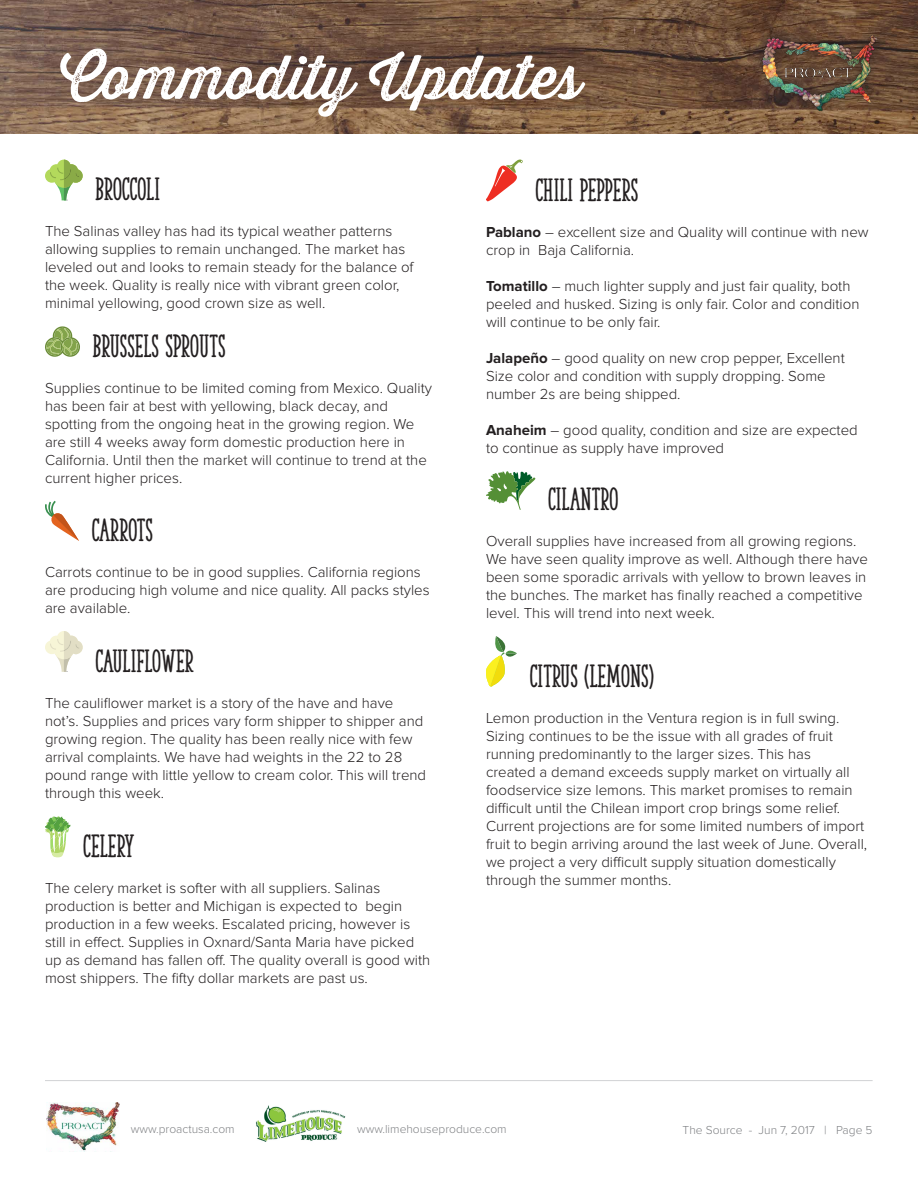
<style>
.page{position:relative;width:918px;height:1188px;background:#fff}
.page>*{position:absolute;margin:0;border:0;box-sizing:border-box;transform-origin:0 0}
.t1{font:60px "Thirsty Rough Reg One";color:#fff}
.t2{font:30px "The Serif Hand Extrablack";color:#231f20}
.t3{font:700 27px "Proxima Nova";color:#fff}
.t4{font:300 15px/18px "Proxima Nova";color:#231f20}
.t5{font:300 12px "Proxima Nova";color:#808285}
.s1{font-weight:700}
</style>
<div class="page">
<hr style="left:45px;top:1080px;width:828px;height:1px;background:#d1d2d4">
<img style="left:0;top:0;width:918px;height:134px">
<div style="left:752px;top:25px;width:133px;height:94px;background:#231f20;opacity:.6"></div>
<img style="left:761px;top:36px;width:115px;height:76px">
<img style="left:46px;top:1102px;width:74px;height:49px">
<img style="left:256px;top:1105px;width:90px;height:37px">
<svg style="left:45px;top:160px;width:38px;height:40px"></svg>
<svg style="left:45px;top:326px;width:35px;height:31px"></svg>
<svg style="left:45px;top:501px;width:34px;height:40px"></svg>
<svg style="left:45px;top:631px;width:38px;height:41px"></svg>
<svg style="left:45px;top:816px;width:26px;height:42px"></svg>
<svg style="left:486px;top:160px;width:37px;height:41px"></svg>
<svg style="left:486px;top:471px;width:49px;height:39px"></svg>
<svg style="left:486px;top:636px;width:31px;height:51px"></svg>
<h1 class="t1" style="left:60px;top:33px;width:523px">Commodity Updates</h1>
<h3 class="t3" style="left:227px;top:80px;width:138px">Jun 7, 2017</h3>
<h2 class="t2" style="left:95px;top:171px;width:66px">BROCCOLI</h2>
<p class="t4" style="left:45px;top:223px;width:370px">The Salinas valley has had its typical weather patterns allowing supplies to remain unchanged. The market has leveled out and looks to remain steady for the balance of the week. Quality is really nice with vibrant green color, minimal yellowing, good crown size as well.</p>
<h2 class="t2" style="left:93px;top:328px;width:134px">BRUSSELS SPROUTS</h2>
<p class="t4" style="left:45px;top:379px;width:389px">Supplies continue to be limited coming from Mexico. Quality has been fair at best with yellowing, black decay, and spotting from the ongoing heat in the growing region. We are still 4 weeks away form domestic production here in California. Until then the market will continue to trend at the current higher prices.</p>
<h2 class="t2" style="left:92px;top:512px;width:63px">CARROTS</h2>
<p class="t4" style="left:45px;top:564px;width:386px">Carrots continue to be in good supplies. California regions are producing high volume and nice quality. All packs styles are available.</p>
<h2 class="t2" style="left:95px;top:643px;width:100px">CAULIFLOWER</h2>
<p class="t4" style="left:45px;top:694px;width:383px">The cauliflower market is a story of the have and have not’s. Supplies and prices vary form shipper to shipper and growing region. The quality has been really nice with few arrival complaints. We have had weights in the 22 to 28 pound range with little yellow to cream color. This will trend through this week.</p>
<h2 class="t2" style="left:83px;top:828px;width:52px">CELERY</h2>
<p class="t4" style="left:45px;top:880px;width:387px">The celery market is softer with all suppliers. Salinas production is better and Michigan is expected to begin production in a few weeks. Escalated pricing, however is still in effect. Supplies in Oxnard/Santa Maria have picked up as demand has fallen off. The quality overall is good with most shippers. The fifty dollar markets are past us.</p>
<h2 class="t2" style="left:535px;top:172px;width:104px">CHILI PEPPERS</h2>
<p class="t4" style="left:486px;top:224px;width:384px"><span class="s1">Pablano</span> – excellent size and Quality will continue with new crop in Baja California.</p>
<p class="t4" style="left:486px;top:278px;width:375px"><span class="s1">Tomatillo</span> – much lighter supply and just fair quality, both peeled and husked. Sizing is only fair. Color and condition will continue to be only fair.</p>
<p class="t4" style="left:486px;top:350px;width:360px"><span class="s1">Jalapeño</span> – good quality on new crop pepper, Excellent<br>Size color and condition with supply dropping. Some number 2s are being shipped.</p>
<p class="t4" style="left:486px;top:422px;width:373px"><span class="s1">Anaheim</span> – good quality, condition and size are expected to continue as supply have improved</p>
<h2 class="t2" style="left:548px;top:481px;width:72px">CILANTRO</h2>
<p class="t4" style="left:486px;top:533px;width:384px">Overall supplies have increased from all growing regions.<br>We have seen quality improve as well. Although there have been some sporadic arrivals with yellow to brown leaves in the bunches. The market has finally reached a competitive level. This will trend into next week.</p>
<h2 class="t2" style="left:530px;top:657px;width:125px">CITRUS (LEMONS)</h2>
<p class="t4" style="left:486px;top:709px;width:383px">Lemon production in the Ventura region is in full swing.<br>Sizing continues to be the issue with all grades of fruit running predominantly to the larger sizes. This has<br>created a demand exceeds supply market on virtually all foodservice size lemons. This market promises to remain difficult until the Chilean import crop brings some relief.<br>Current projections are for some limited numbers of import fruit to begin arriving around the last week of June. Overall, we project a very difficult supply situation domestically through the summer months.</p>
<p class="t5" style="left:131px;top:1124px;width:105px">www.proactusa.com</p>
<p class="t5" style="left:357px;top:1123px;width:151px">www.limehouseproduce.com</p>
<p class="t5" style="left:683px;top:1124px;width:192px">The Source - Jun 7, 2017 | Page 5</p>
</div>
